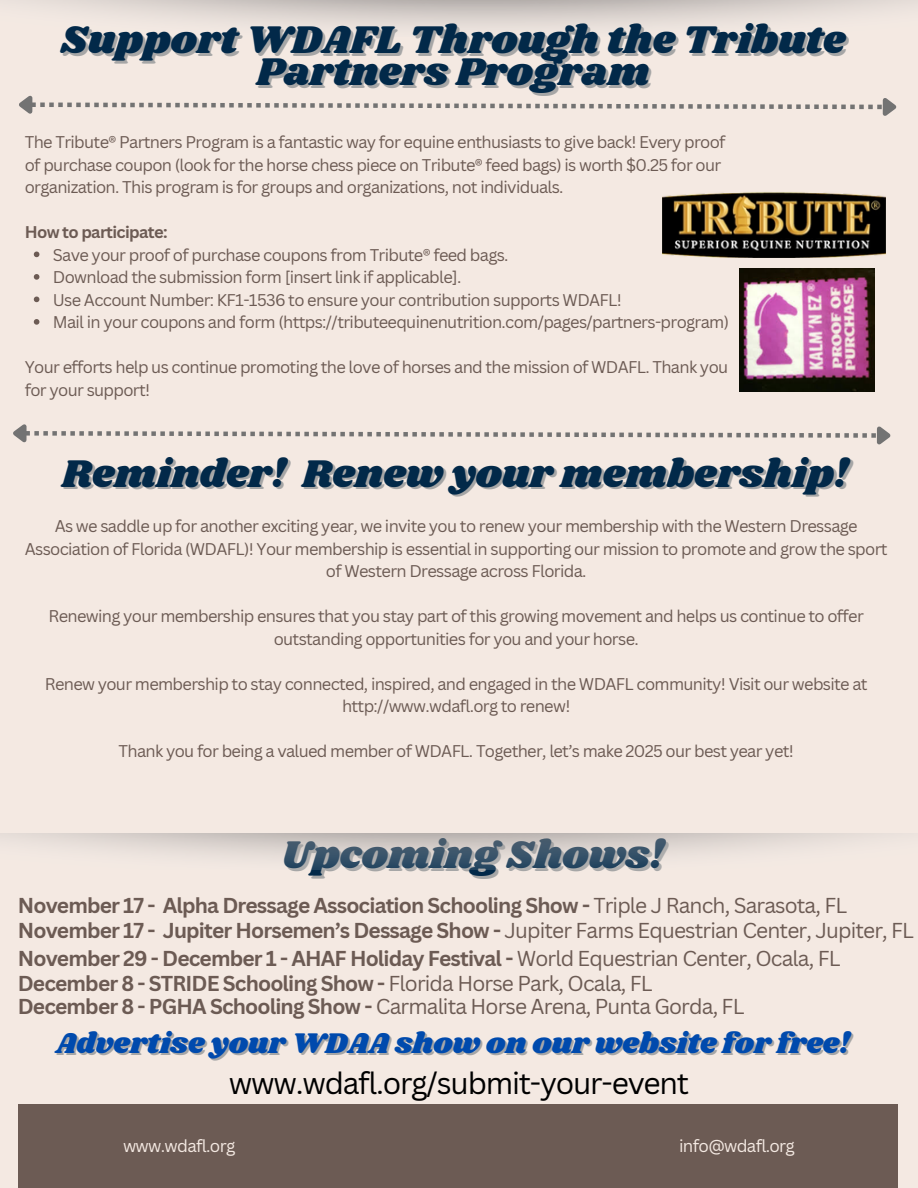
<style>
.page{position:relative;width:918px;height:1188px;background:#f4e9e2}
.page>*{position:absolute;margin:0;border:0;box-sizing:border-box;transform-origin:0 0}
.t1{font:40.05px "Shrikhand";color:#022949}
.t2{font:30px "Canva Sans";letter-spacing:-.04em;color:#000}
.t3{font:29.55px "Shrikhand";color:#004aad}
.t4{font:700 21px "Canva Sans";letter-spacing:-.04em;color:#6c5b54}
.t5{font:21px "Canva Sans";letter-spacing:-.04em;color:#6c5b54}
.t6{font:16.95px "Canva Sans";letter-spacing:-.04em;color:#f4e9e2}
.t7{font:16.5px/22.5px "Canva Sans";letter-spacing:-.04em;color:#6c5b54;text-align:center}
.t8{font:700 16.5px "Canva Sans";letter-spacing:-.04em;color:#6c5b54}
.s1{font-weight:400}
.s2{font-weight:700}
</style>
<div class="page">
<div style="left:18px;top:1104px;width:879px;height:84px;background:#6c5b54"></div>
<svg style="left:19px;top:95px;width:878px;height:21px"></svg>
<img style="left:663px;top:192px;width:223px;height:65px">
<img style="left:739px;top:268px;width:135px;height:123px">
<svg style="left:34px;top:252px;width:5px;height:5px"></svg>
<svg style="left:34px;top:274px;width:5px;height:6px"></svg>
<svg style="left:34px;top:297px;width:5px;height:5px"></svg>
<svg style="left:34px;top:319px;width:5px;height:6px"></svg>
<svg style="left:13px;top:424px;width:878px;height:21px"></svg>
<h1 class="t1" style="left:61px;top:12px;width:786px">Support WDAFL Through the Tribute</h1>
<p class="t1" style="left:256px;top:44px;width:395px">Partners Program</p>
<p class="t7" style="left:25px;top:130px;width:702px;text-align:left">The Tribute® Partners Program is a fantastic way for equine enthusiasts to give back! Every proof of purchase coupon (look for the horse chess piece on Tribute® feed bags) is worth $0.25 for our organization. This program is for groups and organizations, not individuals.</p>
<p class="t8" style="left:25px;top:220px;width:144px">How to participate:</p>
<h1 class="t7" style="left:53px;top:243px;width:457px">Save your proof of purchase coupons from Tribute® feed bags.</h1>
<p class="t7" style="left:53px;top:265px;width:410px">Download the submission form [insert link if applicable].</p>
<p class="t7" style="left:53px;top:288px;width:571px">Use Account Number: KF1-1536 to ensure your contribution supports WDAFL!</p>
<p class="t7" style="left:53px;top:310px;width:678px">Mail in your coupons and form (https://tributeequinenutrition.com/pages/partners-program)</p>
<p class="t7" style="left:25px;top:355px;width:705px;text-align:left">Your efforts help us continue promoting the love of horses and the mission of WDAFL. Thank you for your support!</p>
<h2 class="t1" style="left:62px;top:445px;width:788px">Reminder! Renew your membership!</h2>
<p class="t7" style="left:25px;top:514px;width:864px">As we saddle up for another exciting year, we invite you to renew your membership with the Western Dressage<br>Association of Florida (WDAFL)! Your membership is essential in supporting our mission to promote and grow the sport of Western Dressage across Florida.</p>
<p class="t7" style="left:49px;top:604px;width:817px">Renewing your membership ensures that you stay part of this growing movement and helps us continue to offer outstanding opportunities for you and your horse.</p>
<p class="t7" style="left:45px;top:672px;width:824px">Renew your membership to stay connected, inspired, and engaged in the WDAFL community! Visit our website at http://www.wdafl.org to renew!</p>
<p class="t7" style="left:119px;top:739px;width:677px">Thank you for being a valued member of WDAFL. Together, let’s make 2025 our best year yet!</p>
<h4 class="t1" style="left:281px;top:827px;width:385px">Upcoming Shows!</h4>
<h3 class="t4" style="left:18px;top:891px;width:831px">November 17 - Alpha Dressage Association Schooling Show - <span class="s1">Triple J Ranch, Sarasota, FL</span></h3>
<h3 class="t4" style="left:18px;top:916px;width:898px">November 17 - Jupiter Horsemen’s Dessage Show - <span class="s1">Jupiter Farms Equestrian Center, Jupiter, FL</span></h3>
<p class="t4" style="left:18px;top:943px;width:824px">November 29 - December 1 - AHAF Holiday Festival - <span class="s1">World Equestrian Center, Ocala, FL</span></p>
<h1 class="t4" style="left:18px;top:968px;width:636px">December 8 - STRIDE Schooling Show - <span class="s1">Florida Horse Park, Ocala, FL</span></h1>
<h3 class="t5" style="left:18px;top:991px;width:728px"><span class="s2">December 8 - PGHA Schooling Show -</span> Carmalita Horse Arena, Punta Gorda, FL</h3>
<h3 class="t3" style="left:56px;top:1023px;width:796px">Advertise your WDAA show on our website for free!</h3>
<h3 class="t2" style="left:229px;top:1062px;width:462px">www.wdafl.org/submit-your-event</h3>
<p class="t6" style="left:123px;top:1134px;width:114px">www.wdafl.org</p>
<p class="t6" style="left:679px;top:1134px;width:117px">info@wdafl.org</p>
</div>
